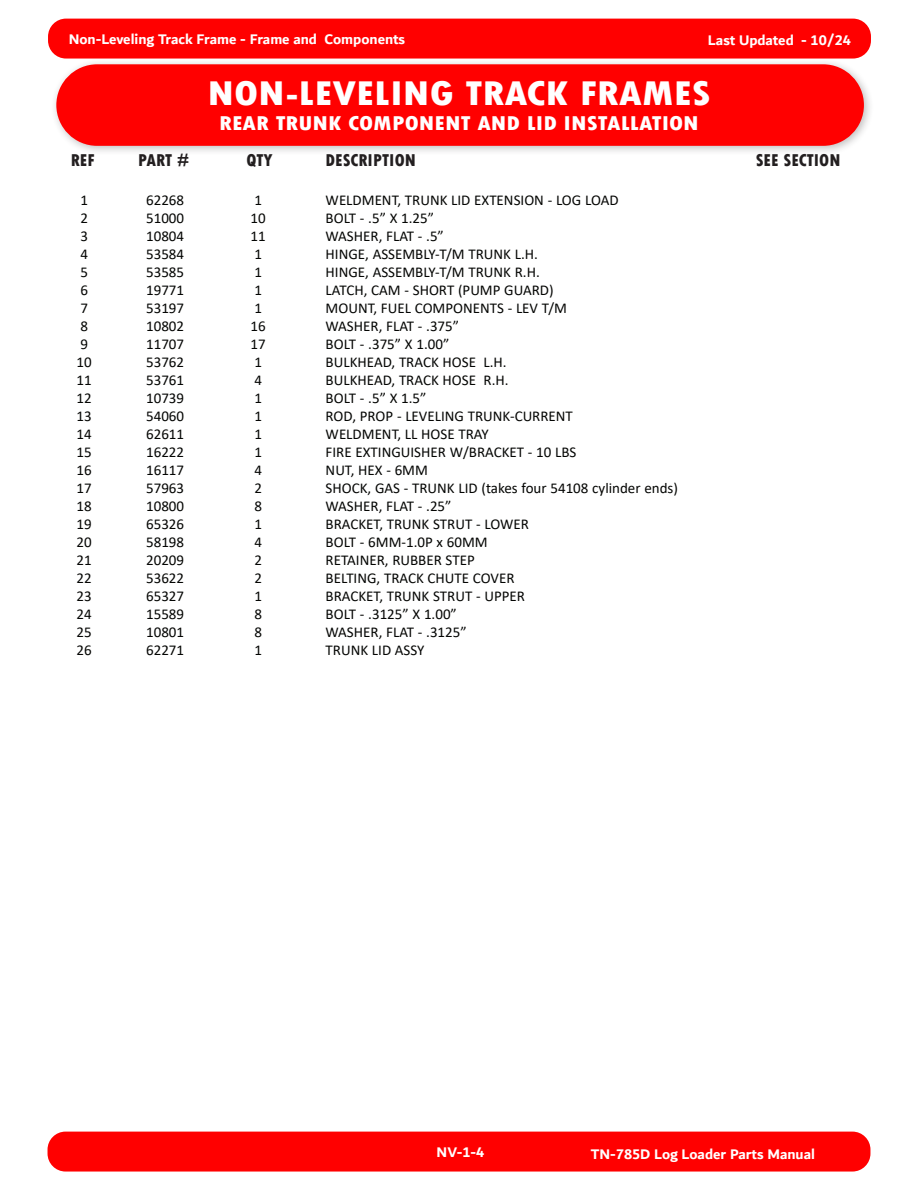
<style>
.page{position:relative;width:918px;height:1188px;background:#fff}
.page>*{position:absolute;margin:0;border:0;box-sizing:border-box;transform-origin:0 0}
.Heading_-_Parts_List{font:800 condensed 36px "Tw Cen";color:#fff;scale:1.2 1}
.Heading_-_Parts_List-2{font:800 condensed 21px "Tw Cen";color:#fff;scale:1.2 1}
.Heading_-_Column{font:800 condensed 18px "Tw Cen";color:#231f20}
.t1{font:15px "Calibri";color:#040503}
.t2{font:700 15px "Dubai";color:#fff}
</style>
<div class="page">
<div style="left:48px;top:1132px;width:822px;height:40px;background:#f00;border-radius:18px"></div>
<div style="left:48px;top:19px;width:823px;height:40px;background:#f00;border-radius:18px"></div>
<div style="left:50px;top:58px;width:824px;height:98px;background:#231f20;opacity:.28"></div>
<div style="left:56px;top:64px;width:808px;height:82px;background:#f00;border-radius:41px"></div>
<p class="t2" style="left:69px;top:30px;width:338px">Non-Leveling Track Frame - Frame and Components</p>
<p class="t2" style="left:708px;top:31px;width:145px">Last Updated - 10/24</p>
<p class="Heading_-_Parts_List" style="left:207px;top:72px;width:421px">NON-LEVELING TRACK FRAMES</p>
<p class="Heading_-_Parts_List-2" style="left:219px;top:111px;width:401px">REAR TRUNK COMPONENT AND LID INSTALLATION</p>
<p class="Heading_-_Column" style="left:71px;top:149px;width:25px">REF</p>
<p class="Heading_-_Column" style="left:138px;top:149px;width:53px">PART #</p>
<p class="Heading_-_Column" style="left:246px;top:149px;width:28px">QTY</p>
<p class="Heading_-_Column" style="left:326px;top:149px;width:92px">DESCRIPTION</p>
<p class="Heading_-_Column" style="left:756px;top:149px;width:86px">SEE SECTION</p>
<p class="t1" style="left:80px;top:190px;width:9px">1</p>
<p class="t1" style="left:146px;top:190px;width:40px">62268</p>
<p class="t1" style="left:254px;top:190px;width:9px">1</p>
<p class="t1" style="left:326px;top:190px;width:295px">WELDMENT, TRUNK LID EXTENSION - LOG LOAD</p>
<p class="t1" style="left:80px;top:208px;width:9px">2</p>
<p class="t1" style="left:146px;top:208px;width:40px">51000</p>
<p class="t1" style="left:251px;top:208px;width:17px">10</p>
<p class="t1" style="left:326px;top:208px;width:110px">BOLT - .5” X 1.25”</p>
<p class="t1" style="left:80px;top:226px;width:9px">3</p>
<p class="t1" style="left:146px;top:226px;width:40px">10804</p>
<p class="t1" style="left:251px;top:226px;width:17px">11</p>
<p class="t1" style="left:326px;top:226px;width:120px">WASHER, FLAT - .5”</p>
<p class="t1" style="left:80px;top:244px;width:9px">4</p>
<p class="t1" style="left:146px;top:244px;width:40px">53584</p>
<p class="t1" style="left:254px;top:244px;width:9px">1</p>
<p class="t1" style="left:326px;top:244px;width:214px">HINGE, ASSEMBLY-T/M TRUNK L.H.</p>
<p class="t1" style="left:80px;top:262px;width:9px">5</p>
<p class="t1" style="left:146px;top:262px;width:40px">53585</p>
<p class="t1" style="left:254px;top:262px;width:9px">1</p>
<p class="t1" style="left:326px;top:262px;width:216px">HINGE, ASSEMBLY-T/M TRUNK R.H.</p>
<p class="t1" style="left:80px;top:280px;width:9px">6</p>
<p class="t1" style="left:146px;top:280px;width:40px">19771</p>
<p class="t1" style="left:254px;top:280px;width:9px">1</p>
<p class="t1" style="left:326px;top:280px;width:229px">LATCH, CAM - SHORT (PUMP GUARD)</p>
<p class="t1" style="left:80px;top:298px;width:9px">7</p>
<p class="t1" style="left:146px;top:298px;width:40px">53197</p>
<p class="t1" style="left:254px;top:298px;width:9px">1</p>
<p class="t1" style="left:326px;top:298px;width:243px">MOUNT, FUEL COMPONENTS - LEV T/M</p>
<p class="t1" style="left:80px;top:316px;width:9px">8</p>
<p class="t1" style="left:146px;top:316px;width:40px">10802</p>
<p class="t1" style="left:251px;top:316px;width:17px">16</p>
<p class="t1" style="left:326px;top:316px;width:135px">WASHER, FLAT - .375”</p>
<p class="t1" style="left:80px;top:334px;width:9px">9</p>
<p class="t1" style="left:146px;top:334px;width:40px">11707</p>
<p class="t1" style="left:251px;top:334px;width:17px">17</p>
<p class="t1" style="left:326px;top:334px;width:125px">BOLT - .375” X 1.00”</p>
<p class="t1" style="left:77px;top:352px;width:17px">10</p>
<p class="t1" style="left:146px;top:352px;width:40px">53762</p>
<p class="t1" style="left:254px;top:352px;width:9px">1</p>
<p class="t1" style="left:326px;top:352px;width:183px">BULKHEAD, TRACK HOSE L.H.</p>
<p class="t1" style="left:77px;top:370px;width:17px">11</p>
<p class="t1" style="left:146px;top:370px;width:40px">53761</p>
<p class="t1" style="left:254px;top:370px;width:9px">4</p>
<p class="t1" style="left:326px;top:370px;width:184px">BULKHEAD, TRACK HOSE R.H.</p>
<p class="t1" style="left:77px;top:388px;width:17px">12</p>
<p class="t1" style="left:146px;top:388px;width:40px">10739</p>
<p class="t1" style="left:254px;top:388px;width:9px">1</p>
<p class="t1" style="left:326px;top:388px;width:102px">BOLT - .5” X 1.5”</p>
<p class="t1" style="left:77px;top:406px;width:17px">13</p>
<p class="t1" style="left:146px;top:406px;width:40px">54060</p>
<p class="t1" style="left:254px;top:406px;width:9px">1</p>
<p class="t1" style="left:326px;top:406px;width:249px">ROD, PROP - LEVELING TRUNK-CURRENT</p>
<p class="t1" style="left:77px;top:424px;width:17px">14</p>
<p class="t1" style="left:146px;top:424px;width:40px">62611</p>
<p class="t1" style="left:254px;top:424px;width:9px">1</p>
<p class="t1" style="left:326px;top:424px;width:165px">WELDMENT, LL HOSE TRAY</p>
<p class="t1" style="left:77px;top:442px;width:17px">15</p>
<p class="t1" style="left:146px;top:442px;width:40px">16222</p>
<p class="t1" style="left:254px;top:442px;width:9px">1</p>
<p class="t1" style="left:326px;top:442px;width:252px">FIRE EXTINGUISHER W/BRACKET - 10 LBS</p>
<p class="t1" style="left:77px;top:460px;width:17px">16</p>
<p class="t1" style="left:146px;top:460px;width:40px">16117</p>
<p class="t1" style="left:254px;top:460px;width:9px">4</p>
<p class="t1" style="left:326px;top:460px;width:104px">NUT, HEX - 6MM</p>
<p class="t1" style="left:77px;top:478px;width:17px">17</p>
<p class="t1" style="left:146px;top:478px;width:40px">57963</p>
<p class="t1" style="left:254px;top:478px;width:9px">2</p>
<p class="t1" style="left:326px;top:478px;width:354px">SHOCK, GAS - TRUNK LID (takes four 54108 cylinder ends)</p>
<p class="t1" style="left:77px;top:496px;width:17px">18</p>
<p class="t1" style="left:146px;top:496px;width:40px">10800</p>
<p class="t1" style="left:254px;top:496px;width:9px">8</p>
<p class="t1" style="left:326px;top:496px;width:127px">WASHER, FLAT - .25”</p>
<p class="t1" style="left:77px;top:514px;width:17px">19</p>
<p class="t1" style="left:146px;top:514px;width:40px">65326</p>
<p class="t1" style="left:254px;top:514px;width:9px">1</p>
<p class="t1" style="left:326px;top:514px;width:205px">BRACKET, TRUNK STRUT - LOWER</p>
<p class="t1" style="left:77px;top:532px;width:17px">20</p>
<p class="t1" style="left:146px;top:532px;width:40px">58198</p>
<p class="t1" style="left:254px;top:532px;width:9px">4</p>
<p class="t1" style="left:326px;top:532px;width:164px">BOLT - 6MM-1.0P x 60MM</p>
<p class="t1" style="left:77px;top:550px;width:17px">21</p>
<p class="t1" style="left:146px;top:550px;width:40px">20209</p>
<p class="t1" style="left:254px;top:550px;width:9px">2</p>
<p class="t1" style="left:326px;top:550px;width:151px">RETAINER, RUBBER STEP</p>
<p class="t1" style="left:77px;top:568px;width:17px">22</p>
<p class="t1" style="left:146px;top:568px;width:40px">53622</p>
<p class="t1" style="left:254px;top:568px;width:9px">2</p>
<p class="t1" style="left:326px;top:568px;width:190px">BELTING, TRACK CHUTE COVER</p>
<p class="t1" style="left:77px;top:586px;width:17px">23</p>
<p class="t1" style="left:146px;top:586px;width:40px">65327</p>
<p class="t1" style="left:254px;top:586px;width:9px">1</p>
<p class="t1" style="left:326px;top:586px;width:201px">BRACKET, TRUNK STRUT - UPPER</p>
<p class="t1" style="left:77px;top:604px;width:17px">24</p>
<p class="t1" style="left:146px;top:604px;width:40px">15589</p>
<p class="t1" style="left:254px;top:604px;width:9px">8</p>
<p class="t1" style="left:326px;top:604px;width:133px">BOLT - .3125” X 1.00”</p>
<p class="t1" style="left:77px;top:622px;width:17px">25</p>
<p class="t1" style="left:146px;top:622px;width:40px">10801</p>
<p class="t1" style="left:254px;top:622px;width:9px">8</p>
<p class="t1" style="left:326px;top:622px;width:143px">WASHER, FLAT - .3125”</p>
<p class="t1" style="left:77px;top:640px;width:17px">26</p>
<p class="t1" style="left:146px;top:640px;width:40px">62271</p>
<p class="t1" style="left:254px;top:640px;width:9px">1</p>
<p class="t1" style="left:326px;top:640px;width:100px">TRUNK LID ASSY</p>
<p class="t2" style="left:437px;top:1143px;width:49px">NV-1-4</p>
<p class="t2" style="left:591px;top:1145px;width:226px">TN-785D Log Loader Parts Manual</p>
</div>
